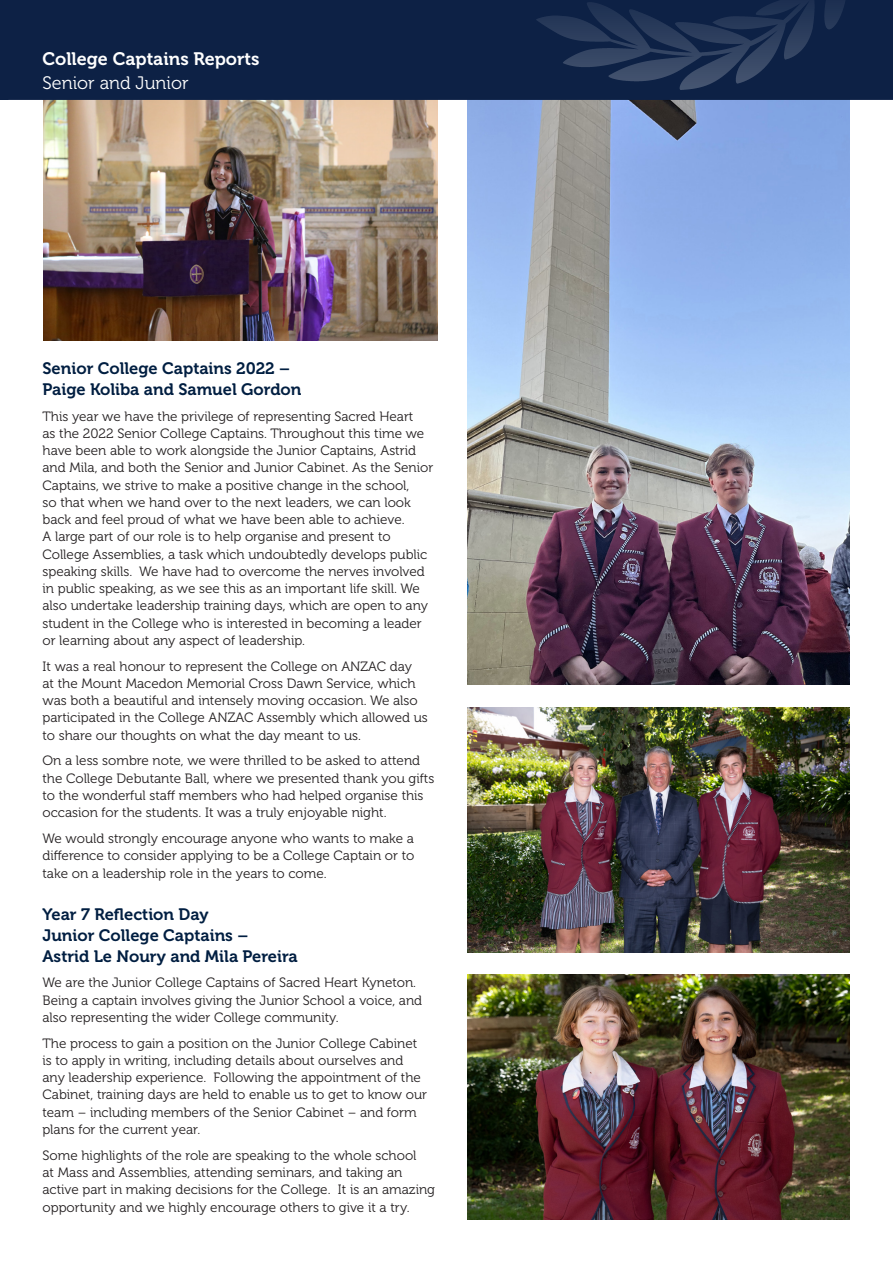
<style>
.page{position:relative;width:893px;height:1263px;background:#fff}
.page>*{position:absolute;margin:0;border:0;box-sizing:border-box;transform-origin:0 0}
.REV_HEAD_with_bleed{font:18px "Museo 700";color:#fff}
.REV_HEAD_with_bleed-2{font:18px "Museo 300";color:#fff}
.Sub_heading{font:16.5px/21px "Museo 700";color:#001e41}
.body_text1{font:13.5px/17.2px "Museo 300";color:#231f20}
</style>
<div class="page">
<img style="left:44px;top:100px;width:394px;height:240px">
<img style="left:468px;top:100px;width:381px;height:585px">
<div style="left:0;top:0;width:893px;height:100px;background:#0d2145"></div>
<img style="left:536px;top:0;width:333px;height:90px">
<img style="left:468px;top:974px;width:381px;height:246px">
<img style="left:468px;top:707px;width:381px;height:245px">
<p class="REV_HEAD_with_bleed" style="left:43px;top:48px;width:219px">College Captains Reports</p>
<p class="REV_HEAD_with_bleed-2" style="left:43px;top:73px;width:148px">Senior and Junior</p>
<p class="Sub_heading" style="left:43px;top:358px;width:260px">Senior College Captains 2022 –<br>Paige Koliba and Samuel Gordon</p>
<p class="body_text1" style="left:43px;top:408px;width:392px">This year we have the privilege of representing Sacred Heart<br>as the 2022 Senior College Captains. Throughout this time we have been able to work alongside the Junior Captains, Astrid and Mila, and both the Senior and Junior Cabinet. As the Senior Captains, we strive to make a positive change in the school,<br>so that when we hand over to the next leaders, we can look back and feel proud of what we have been able to achieve.<br>A large part of our role is to help organise and present to College Assemblies, a task which undoubtedly develops public speaking skills. We have had to overcome the nerves involved in public speaking, as we see this as an important life skill. We also undertake leadership training days, which are open to any student in the College who is interested in becoming a leader or learning about any aspect of leadership.</p>
<p class="body_text1" style="left:43px;top:658px;width:387px">It was a real honour to represent the College on ANZAC day<br>at the Mount Macedon Memorial Cross Dawn Service, which was both a beautiful and intensely moving occasion. We also participated in the College ANZAC Assembly which allowed us to share our thoughts on what the day meant to us.</p>
<p class="body_text1" style="left:43px;top:752px;width:393px">On a less sombre note, we were thrilled to be asked to attend the College Debutante Ball, where we presented thank you gifts to the wonderful staff members who had helped organise this occasion for the students. It was a truly enjoyable night.</p>
<p class="body_text1" style="left:43px;top:830px;width:373px;text-align:justify">We would strongly encourage anyone who wants to make a difference to consider applying to be a College Captain or to take on a leadership role in the years to come.</p>
<p class="Sub_heading" style="left:43px;top:904px;width:168px">Year 7 Reflection Day</p>
<p class="Sub_heading" style="left:43px;top:925px;width:257px">Junior College Captains –<br>Astrid Le Noury and Mila Pereira</p>
<p class="body_text1" style="left:43px;top:974px;width:381px">We are the Junior College Captains of Sacred Heart Kyneton.<br>Being a captain involves giving the Junior School a voice, and also representing the wider College community.</p>
<p class="body_text1" style="left:43px;top:1035px;width:386px">The process to gain a position on the Junior College Cabinet is to apply in writing, including details about ourselves and any leadership experience. Following the appointment of the Cabinet, training days are held to enable us to get to know our team – including members of the Senior Cabinet – and form plans for the current year.</p>
<p class="body_text1" style="left:43px;top:1147px;width:394px">Some highlights of the role are speaking to the whole school<br>at Mass and Assemblies, attending seminars, and taking an active part in making decisions for the College. It is an amazing opportunity and we highly encourage others to give it a try.</p>
</div>
